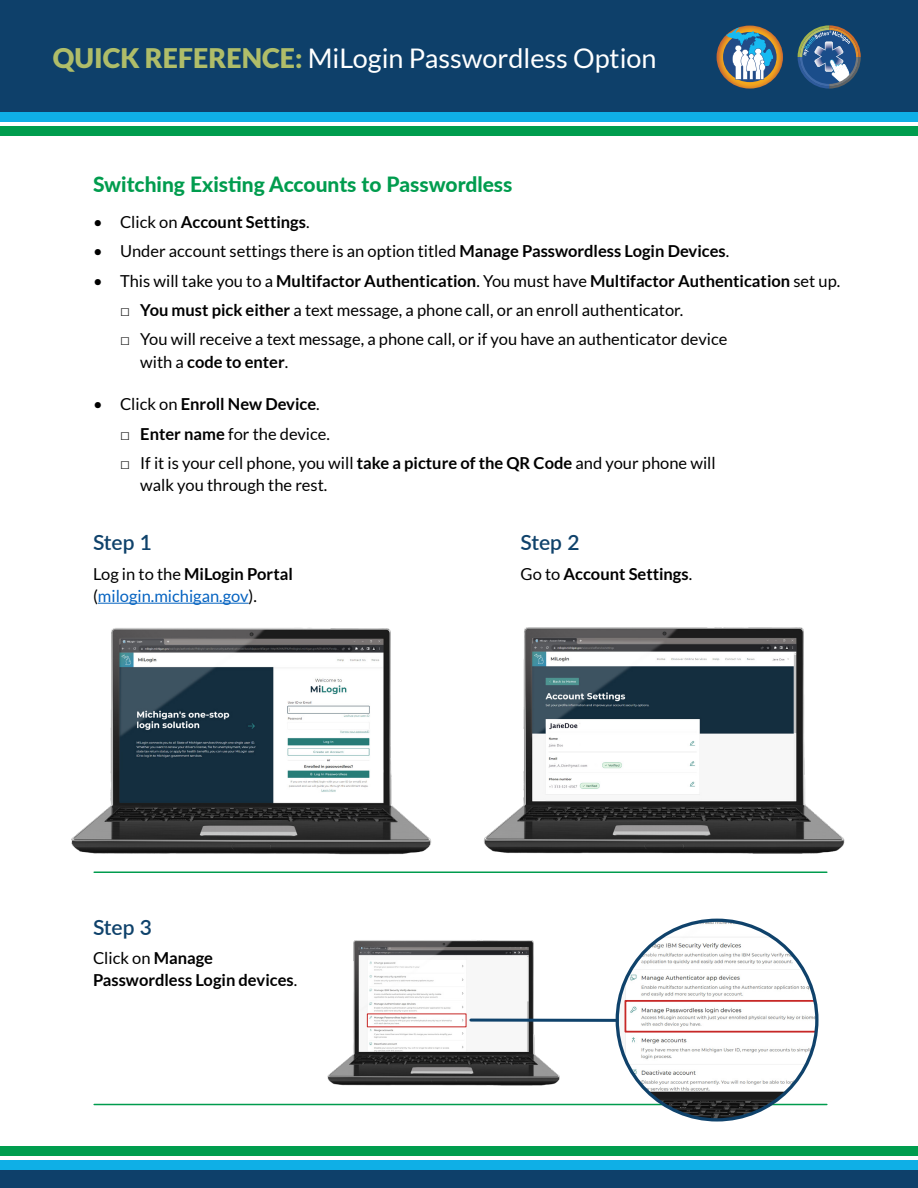
<style>
.page{position:relative;width:918px;height:1188px;background:#fff}
.page>*{position:absolute;margin:0;border:0;box-sizing:border-box;transform-origin:0 0}
.t1{font:27px "Lato";color:#fff}
.t2{font:800 21px "Lato";color:#009c4e}
.t3{font:600 21px "Lato";letter-spacing:-.005em;color:#0f426b}
.t4{font:16.5px/22.5px "Lato";color:#000}
.Body{font:700 16.5px/22.5px "Lato";color:#000}
.Body-2{font:16.5px/22.5px "Lato";color:#0563c1}
.s1{font-weight:900;color:#afbd69}
.s2{font-weight:400}
.s3{font-weight:700}
.s4{font-family:"Arial"}
.s5{color:#000}
.s6{font-weight:700;color:#000}
</style>
<div class="page">
<div style="left:0;top:0;width:918px;height:113px;background:#0e406a"></div>
<div style="left:0;top:1170px;width:918px;height:18px;background:#0e406a"></div>
<div style="left:0;top:1160px;width:918px;height:10px;background:#0fafe6"></div>
<div style="left:0;top:1146px;width:918px;height:10px;background:#009d4e"></div>
<hr style="left:94px;top:872px;width:733px;height:1px;background:#009c4e">
<hr style="left:94px;top:1104px;width:733px;height:1px;background:#009c4e">
<img style="left:71px;top:602px;width:361px;height:253px">
<img style="left:484px;top:627px;width:361px;height:227px">
<img style="left:314px;top:940px;width:256px;height:166px">
<img style="left:617px;top:920px;width:200px;height:200px;border-radius:100px">
<svg style="left:625px;top:1000px;width:190px;height:33px"></svg>
<hr style="left:471px;top:1019px;width:146px;height:3px;background:#0f426b">
<div style="left:0;top:112px;width:918px;height:9px;background:#0fafe6"></div>
<div style="left:0;top:126px;width:918px;height:9px;background:#009d4e"></div>
<svg style="left:717px;top:26px;width:66px;height:63px"></svg>
<svg style="left:798px;top:25px;width:63px;height:64px"></svg>
<h2 class="t1" style="left:53px;top:43px;width:605px"><span class="s1">QUICK REFERENCE:</span> MiLogin Passwordless Option</h2>
<h2 class="t2" style="left:93px;top:169px;width:421px">Switching Existing Accounts to Passwordless</h2>
<p class="Body" style="left:93px;top:211px;width:218px"><span class="s2">• Click on</span> Account Settings<span class="s2">.</span></p>
<p class="t4" style="left:93px;top:240px;width:638px">• Under account settings there is an option titled <span class="s3">Manage Passwordless Login Devices</span>.</p>
<p class="Body" style="left:93px;top:269px;width:749px"><span class="s2">• This will take you to a</span> Multifactor Authentication<span class="s2">. You must have</span> Multifactor Authentication <span class="s2">set up.</span></p>
<p class="t4" style="left:120px;top:299px;width:565px"><span class="s4">□</span> <span class="s3">You must pick either</span> a text message, a phone call, or an enroll authenticator.</p>
<p class="t4" style="left:140px;top:328px;width:589px;text-indent:-20px"><span class="s4">□</span> You will receive a text message, a phone call, or if you have an authenticator device with a <span class="s3">code to enter</span>.</p>
<p class="Body" style="left:93px;top:393px;width:228px"><span class="s2">• Click on</span> Enroll New Device<span class="s2">.</span></p>
<p class="t4" style="left:120px;top:422px;width:212px"><span class="s4">□</span> <span class="s3">Enter name</span> for the device.</p>
<p class="t4" style="left:140px;top:452px;width:577px;text-indent:-20px"><span class="s4">□</span> If it is your cell phone, you will <span class="s3">take a picture of the QR Code</span> and your phone will walk you through the rest.</p>
<h3 class="t3" style="left:93px;top:527px;width:60px">Step 1</h3>
<p class="Body-2" style="left:93px;top:562px;width:201px"><span class="s5">Log in to the</span> <span class="s6">MiLogin Portal </span><span class="s5">(</span>milogin.michigan.gov<span class="s5">).</span></p>
<h3 class="t3" style="left:93px;top:912px;width:60px">Step 3</h3>
<p class="Body" style="left:93px;top:946px;width:206px"><span class="s2">Click on</span> Manage<br>Passwordless Login devices<span class="s2">.</span></p>
<h3 class="t3" style="left:521px;top:527px;width:60px">Step 2</h3>
<p class="Body" style="left:521px;top:562px;width:173px"><span class="s2">Go to</span> Account Settings<span class="s2">.</span></p>
</div>
